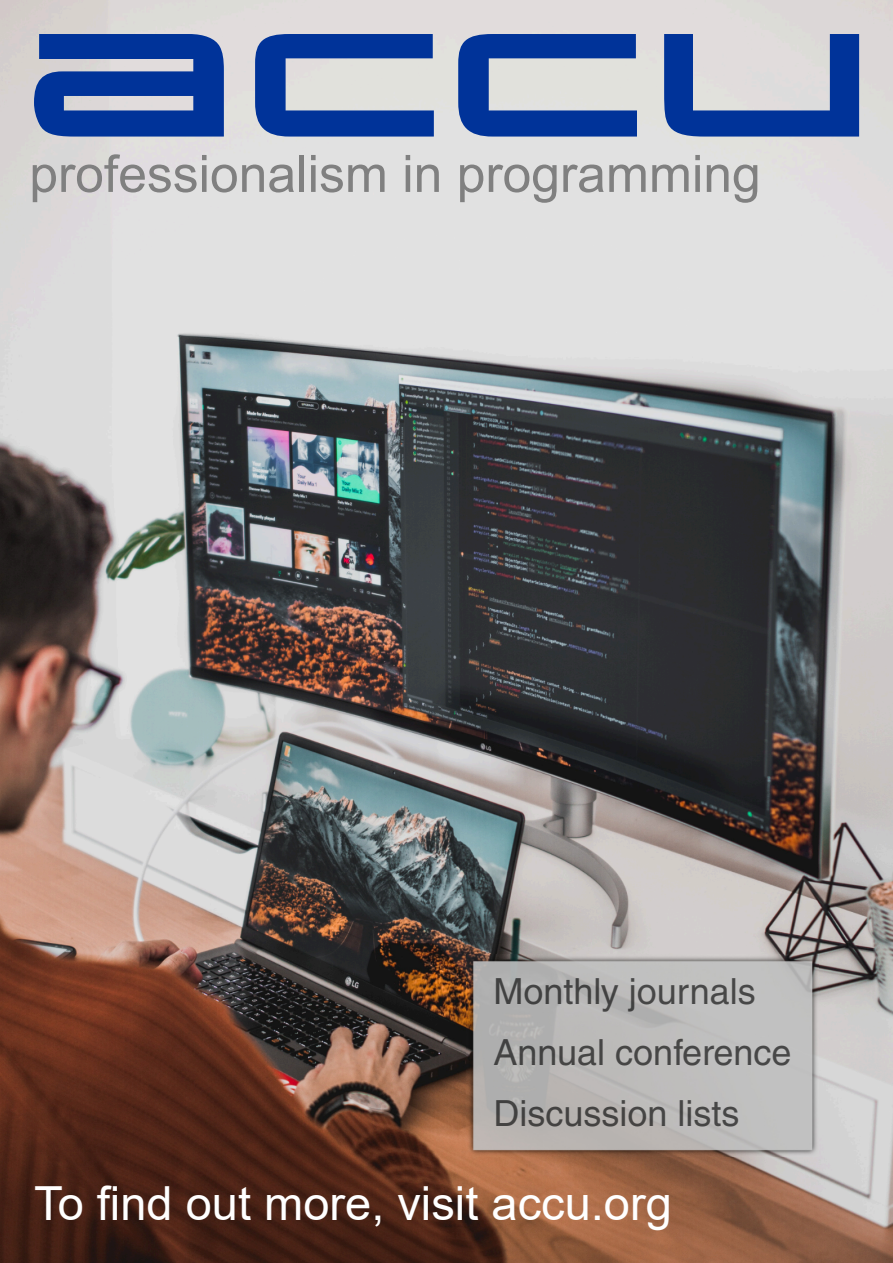
<style>
.page{position:relative;width:893px;height:1263px;background:#fff}
.page>*{position:absolute;margin:0;border:0;box-sizing:border-box;transform-origin:0 0}
.t1{font:213.6px "Aggie";color:#039}
.t2{font:51.6px "Arial";color:#808080}
.t3{font:46.95px "Arial";color:#fff}
.t4{font:36px/61.2px "Helvetica LT Std";color:rgb(0 0 0/.63)}
</style>
<div class="page">
<img style="left:0;top:0;width:893px;height:1263px">
<img style="left:467px;top:954px;width:351px;height:202px">
<h1 class="t1" style="left:21px;top:-6px;width:857px">accu</h1>
<h2 class="t2" style="left:29px;top:154px;width:733px">professionalism in programming</h2>
<p class="t4" style="left:493px;top:965px;width:300px">Monthly journals<br>Annual conference<br>Discussion lists</p>
<h3 class="t3" style="left:34px;top:1185px;width:639px">To find out more, visit accu.org</h3>
</div>
